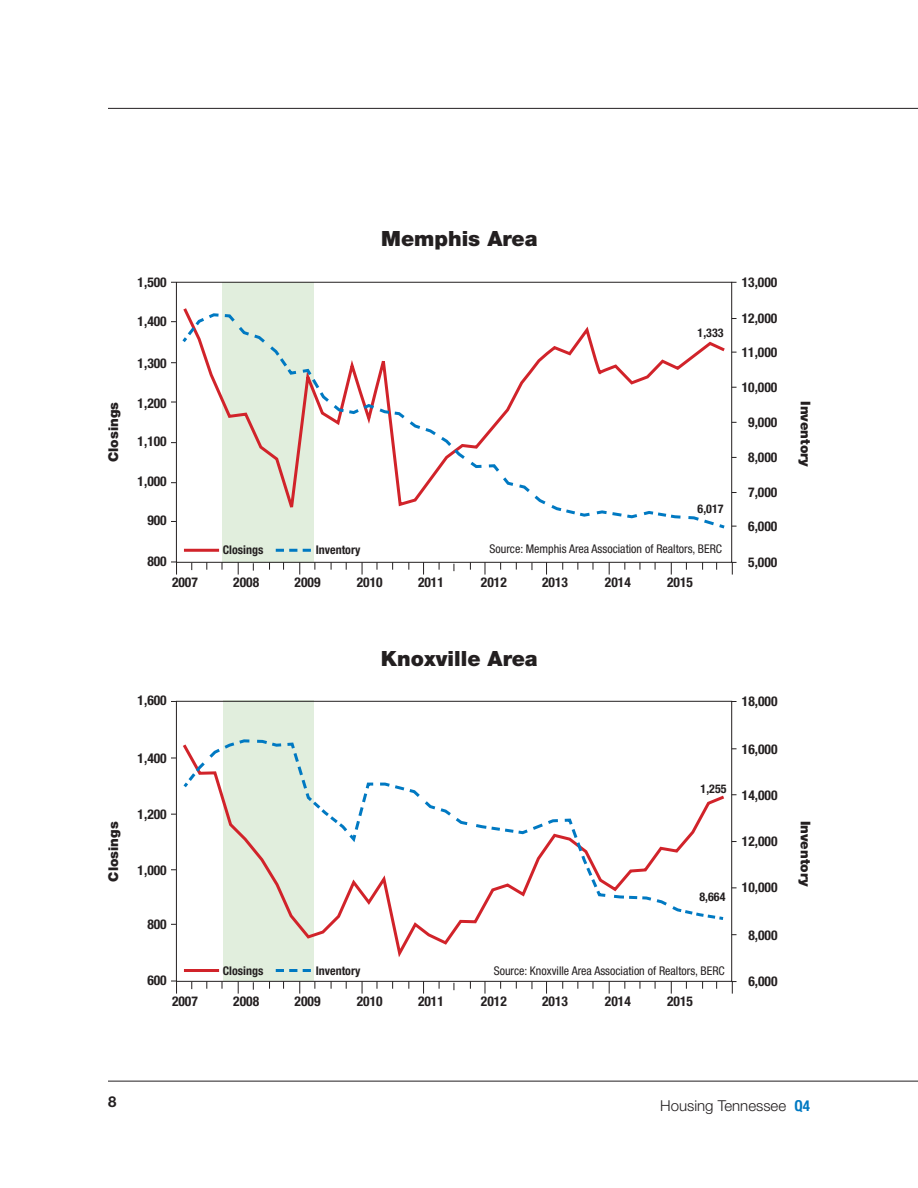
<style>
.page{position:relative;width:918px;height:1188px;background:#fff}
.page>*{position:absolute;margin:0;border:0;box-sizing:border-box;transform-origin:0 0}
.t1{font:900 21px "Helvetica Neue LT Std";color:#231f20}
.t2{font:300 15px "Helvetica Neue LT Std";color:#231f20}
.t3{font:700 15px "Helvetica Neue LT Std";color:#231f20}
.t4{font:700 condensed 13.5px "Helvetica Neue LT Std";color:#231f20}
.t5{font:900 13.5px "Helvetica Neue LT Std";color:#231f20}
.t6{font:condensed 12px "Helvetica Neue LT Std";color:#231f20}
.t7{font:700 condensed 12px "Helvetica Neue LT Std";color:#231f20}
.s1{font-family:"Helvetica Neue";font-weight:700;font-stretch:condensed;color:#0079c2}
</style>
<div class="page">
<div style="left:223px;top:700px;width:91px;height:281px;background:#e1eedd"></div>
<div style="left:223px;top:282px;width:91px;height:281px;background:#e1eedd"></div>
<hr style="left:108px;top:1081px;width:810px;height:1px;background:#231f20">
<hr style="left:108px;top:108px;width:810px;height:1px;background:#231f20">
<svg style="left:276px;top:549px;width:35px;height:3px"></svg>
<hr style="left:184px;top:549px;width:35px;height:3px;background:#d1232a">
<svg style="left:276px;top:969px;width:35px;height:3px"></svg>
<hr style="left:184px;top:969px;width:35px;height:3px;background:#d1232a">
<div style="left:176px;top:282px;width:556px;height:281px;border:1px solid #231f20"></div>
<div style="left:176px;top:701px;width:556px;height:281px;border:1px solid #231f20"></div>
<svg style="left:299px;top:562px;width:1px;height:13px"></svg>
<svg style="left:362px;top:562px;width:1px;height:13px"></svg>
<svg style="left:171px;top:562px;width:6px;height:13px"></svg>
<svg style="left:423px;top:562px;width:1px;height:13px"></svg>
<svg style="left:238px;top:562px;width:1px;height:13px"></svg>
<svg style="left:485px;top:562px;width:1px;height:13px"></svg>
<svg style="left:546px;top:562px;width:1px;height:13px"></svg>
<svg style="left:609px;top:562px;width:1px;height:13px"></svg>
<svg style="left:671px;top:562px;width:1px;height:13px"></svg>
<svg style="left:732px;top:562px;width:5px;height:13px"></svg>
<svg style="left:299px;top:981px;width:1px;height:13px"></svg>
<svg style="left:362px;top:981px;width:1px;height:13px"></svg>
<svg style="left:171px;top:981px;width:6px;height:13px"></svg>
<svg style="left:423px;top:981px;width:1px;height:13px"></svg>
<svg style="left:238px;top:981px;width:1px;height:13px"></svg>
<svg style="left:485px;top:981px;width:1px;height:13px"></svg>
<svg style="left:546px;top:981px;width:1px;height:13px"></svg>
<svg style="left:609px;top:981px;width:1px;height:13px"></svg>
<svg style="left:671px;top:981px;width:1px;height:13px"></svg>
<svg style="left:732px;top:981px;width:5px;height:13px"></svg>
<svg style="left:182px;top:312px;width:543px;height:219px"></svg>
<svg style="left:294px;top:922px;width:183px;height:35px"></svg>
<svg style="left:183px;top:739px;width:541px;height:183px"></svg>
<h1 class="t1" style="left:381px;top:226px;width:158px">Memphis Area</h1>
<p class="t4" style="left:742px;top:274px;width:37px">13,000</p>
<p class="t4" style="left:742px;top:310px;width:37px">12,000</p>
<p class="t4" style="left:742px;top:344px;width:37px">11,000</p>
<p class="t4" style="left:742px;top:379px;width:37px">10,000</p>
<p class="t4" style="left:748px;top:414px;width:31px">9,000</p>
<p class="t4" style="left:748px;top:449px;width:31px">8,000</p>
<p class="t4" style="left:748px;top:484px;width:31px">7,000</p>
<p class="t4" style="left:748px;top:518px;width:31px">6,000</p>
<p class="t4" style="left:748px;top:555px;width:31px">5,000</p>
<p class="t4" style="left:138px;top:274px;width:31px">1,500</p>
<p class="t4" style="left:138px;top:314px;width:31px">1,400</p>
<p class="t4" style="left:138px;top:355px;width:31px">1,300</p>
<p class="t4" style="left:138px;top:395px;width:31px">1,200</p>
<p class="t7" style="left:698px;top:326px;width:27px">1,333</p>
<p class="t5" style="left:105px;top:462px;width:62px;rotate:-90deg">Closings</p>
<p class="t5" style="left:814px;top:401px;width:68px;rotate:90deg">Inventory</p>
<p class="t4" style="left:138px;top:433px;width:31px">1,100</p>
<p class="t4" style="left:138px;top:473px;width:31px">1,000</p>
<p class="t7" style="left:698px;top:501px;width:27px">6,017</p>
<p class="t4" style="left:147px;top:512px;width:21px">900</p>
<p class="t4" style="left:147px;top:553px;width:21px">800</p>
<p class="t7" style="left:223px;top:543px;width:42px">Closings</p>
<p class="t7" style="left:316px;top:543px;width:46px">Inventory</p>
<p class="t6" style="left:489px;top:542px;width:234px">Source: Memphis Area Association of Realtors, BERC</p>
<p class="t4" style="left:172px;top:574px;width:27px">2007</p>
<p class="t4" style="left:233px;top:574px;width:27px">2008</p>
<p class="t4" style="left:295px;top:574px;width:27px">2009</p>
<p class="t4" style="left:357px;top:574px;width:27px">2010</p>
<p class="t4" style="left:418px;top:574px;width:27px">2011</p>
<p class="t4" style="left:481px;top:574px;width:27px">2012</p>
<p class="t4" style="left:542px;top:574px;width:27px">2013</p>
<p class="t4" style="left:605px;top:574px;width:27px">2014</p>
<p class="t4" style="left:667px;top:574px;width:27px">2015</p>
<h1 class="t1" style="left:381px;top:646px;width:158px">Knoxville Area</h1>
<p class="t4" style="left:138px;top:692px;width:31px">1,600</p>
<p class="t4" style="left:742px;top:693px;width:37px">18,000</p>
<p class="t4" style="left:742px;top:741px;width:37px">16,000</p>
<p class="t4" style="left:742px;top:787px;width:37px">14,000</p>
<p class="t4" style="left:742px;top:833px;width:37px">12,000</p>
<p class="t4" style="left:742px;top:879px;width:37px">10,000</p>
<p class="t4" style="left:138px;top:750px;width:31px">1,400</p>
<p class="t7" style="left:701px;top:782px;width:27px">1,255</p>
<p class="t4" style="left:138px;top:806px;width:31px">1,200</p>
<p class="t5" style="left:105px;top:882px;width:62px;rotate:-90deg">Closings</p>
<p class="t5" style="left:814px;top:821px;width:68px;rotate:90deg">Inventory</p>
<p class="t4" style="left:138px;top:862px;width:31px">1,000</p>
<p class="t7" style="left:700px;top:890px;width:27px">8,664</p>
<p class="t4" style="left:147px;top:916px;width:21px">800</p>
<p class="t4" style="left:147px;top:972px;width:21px">600</p>
<p class="t7" style="left:223px;top:963px;width:42px">Closings</p>
<p class="t7" style="left:316px;top:963px;width:46px">Inventory</p>
<p class="t6" style="left:494px;top:964px;width:233px">Source: Knoxville Area Association of Realtors, BERC</p>
<p class="t4" style="left:172px;top:993px;width:27px">2007</p>
<p class="t4" style="left:233px;top:993px;width:27px">2008</p>
<p class="t4" style="left:295px;top:993px;width:27px">2009</p>
<p class="t4" style="left:357px;top:993px;width:27px">2010</p>
<p class="t4" style="left:418px;top:993px;width:27px">2011</p>
<p class="t4" style="left:481px;top:993px;width:27px">2012</p>
<p class="t4" style="left:542px;top:993px;width:27px">2013</p>
<p class="t4" style="left:605px;top:993px;width:27px">2014</p>
<p class="t4" style="left:667px;top:993px;width:27px">2015</p>
<p class="t4" style="left:748px;top:927px;width:31px">8,000</p>
<p class="t4" style="left:748px;top:973px;width:31px">6,000</p>
<p class="t3" style="left:108px;top:1093px;width:10px">8</p>
<p class="t2" style="left:660px;top:1096px;width:151px">Housing Tennessee <span class="s1">Q4</span></p>
</div>
